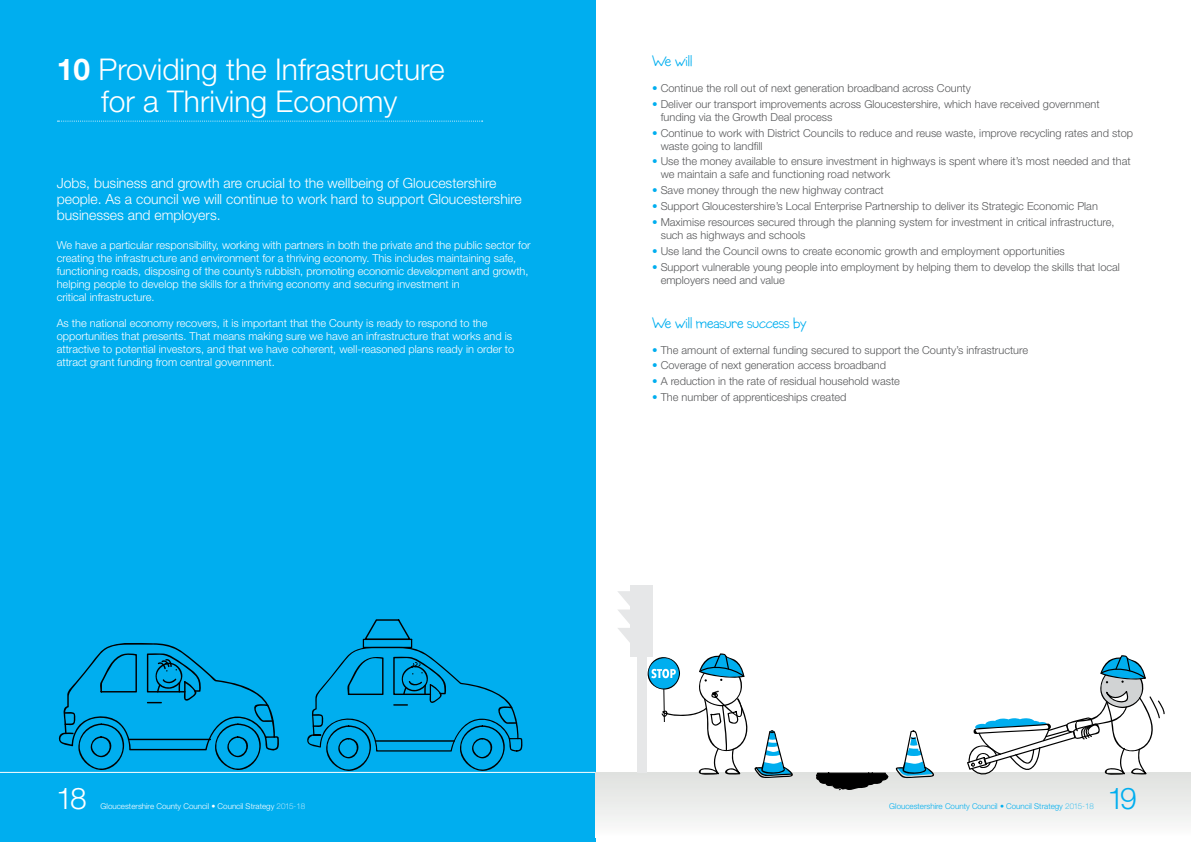
<style>
.page{position:relative;width:1191px;height:842px;background:#fff}
.page>*{position:absolute;margin:0;border:0;box-sizing:border-box;transform-origin:0 0}
.t1{font:300 30px/32px "Helvetica Neue";color:#fff;text-align:center}
.t2{font:300 30px "Helvetica Neue";color:#00aeef}
.t3{font:16px "Coop Forged";color:#00aeef}
.t4{font:300 14px/16px "Helvetica Neue";color:#fff}
.t5{font:300 11px/13px "Helvetica Neue";color:#58595b}
.t6{font:300 11px/13px "Helvetica Neue";color:#fff}
.t7{font:300 8px "Helvetica Neue";color:#fff}
.t8{font:300 8px "Helvetica Neue";color:#00aeef}
.s1{font-weight:700}
.s2{color:#00aeef}
.s3{font-weight:100}
</style>
<div class="page">
<div style="left:0;top:0;width:595px;height:842px;background:#00aeef"></div>
<hr style="left:0;top:772px;width:595px;height:1px;background:#fff">
<svg style="left:58px;top:121px;width:424px;height:1px"></svg>
<svg style="left:647px;top:653px;width:149px;height:125px"></svg>
<svg style="left:618px;top:591px;width:12px;height:51px"></svg>
<div style="left:637px;top:657px;width:10px;height:115px;background:#e6e7e8"></div>
<div style="left:630px;top:586px;width:23px;height:71px;background:#e6e7e8"></div>
<svg style="left:58px;top:643px;width:221px;height:127px"></svg>
<svg style="left:305px;top:619px;width:218px;height:153px"></svg>
<svg style="left:815px;top:730px;width:122px;height:63px"></svg>
<svg style="left:967px;top:655px;width:197px;height:125px"></svg>
<h1 class="t1" style="left:57px;top:53px;width:389px"><span class="s1">10</span> Providing the Infrastructure for a Thriving Economy</h1>
<p class="t4" style="left:57px;top:174px;width:466px">Jobs, business and growth are crucial to the wellbeing of Gloucestershire people. As a council we will continue to work hard to support Gloucestershire businesses and employers.</p>
<p class="t6" style="left:57px;top:238px;width:475px">We have a particular responsibility, working with partners in both the private and the public sector for creating the infrastructure and environment for a thriving economy. This includes maintaining safe, functioning roads, disposing of the county’s rubbish, promoting economic development and growth, helping people to develop the skills for a thriving economy and securing investment in<br>critical infrastructure.</p>
<p class="t6" style="left:57px;top:316px;width:459px">As the national economy recovers, it is important that the County is ready to respond to the opportunities that presents. That means making sure we have an infrastructure that works and is attractive to potential investors, and that we have coherent, well-reasoned plans ready in order to attract grant funding from central government.</p>
<h2 class="t3" style="left:652px;top:51px;width:41px">We will</h2>
<p class="t5" style="left:652px;top:81px;width:320px"><span class="s2">•</span> Continue the roll out of next generation broadband across County</p>
<p class="t5" style="left:660px;top:97px;width:440px;text-indent:-9px"><span class="s2">•</span> Deliver our transport improvements across Gloucestershire, which have received government funding via the Growth Deal process</p>
<p class="t5" style="left:660px;top:126px;width:474px;text-indent:-9px"><span class="s2">•</span> Continue to work with District Councils to reduce and reuse waste, improve recycling rates and stop waste going to landfill</p>
<p class="t5" style="left:660px;top:155px;width:471px;text-indent:-9px"><span class="s2">•</span> Use the money available to ensure investment in highways is spent where it’s most needed and that we maintain a safe and functioning road network</p>
<p class="t5" style="left:652px;top:184px;width:233px"><span class="s2">•</span> Save money through the new highway contract</p>
<p class="t5" style="left:652px;top:199px;width:447px"><span class="s2">•</span> Support Gloucestershire’s Local Enterprise Partnership to deliver its Strategic Economic Plan</p>
<p class="t5" style="left:660px;top:215px;width:455px;text-indent:-9px"><span class="s2">•</span> Maximise resources secured through the planning system for investment in critical infrastructure, such as highways and schools</p>
<p class="t5" style="left:652px;top:244px;width:414px"><span class="s2">•</span> Use land the Council owns to create economic growth and employment opportunities</p>
<p class="t5" style="left:660px;top:260px;width:461px;text-indent:-9px"><span class="s2">•</span> Support vulnerable young people into employment by helping them to develop the skills that local employers need and value</p>
<h2 class="t3" style="left:652px;top:313px;width:156px">We will measure success by</h2>
<p class="t5" style="left:652px;top:343px;width:377px"><span class="s2">•</span> The amount of external funding secured to support the County’s infrastructure</p>
<p class="t5" style="left:652px;top:359px;width:235px"><span class="s2">•</span> Coverage of next generation access broadband</p>
<p class="t5" style="left:652px;top:375px;width:249px"><span class="s2">•</span> A reduction in the rate of residual household waste</p>
<p class="t5" style="left:652px;top:390px;width:196px"><span class="s2">•</span> The number of apprenticeships created</p>
<h1 class="t1" style="left:56px;top:782px;width:32px">18</h1>
<p class="t7" style="left:101px;top:802px;width:206px">Gloucestershire County Council • Council Strategy <span class="s3">2015-18</span></p>
<p class="t8" style="left:889px;top:802px;width:206px">Gloucestershire County Council • Council Strategy <span class="s3">2015-18</span></p>
<h1 class="t2" style="left:1107px;top:780px;width:31px">19</h1>
</div>
